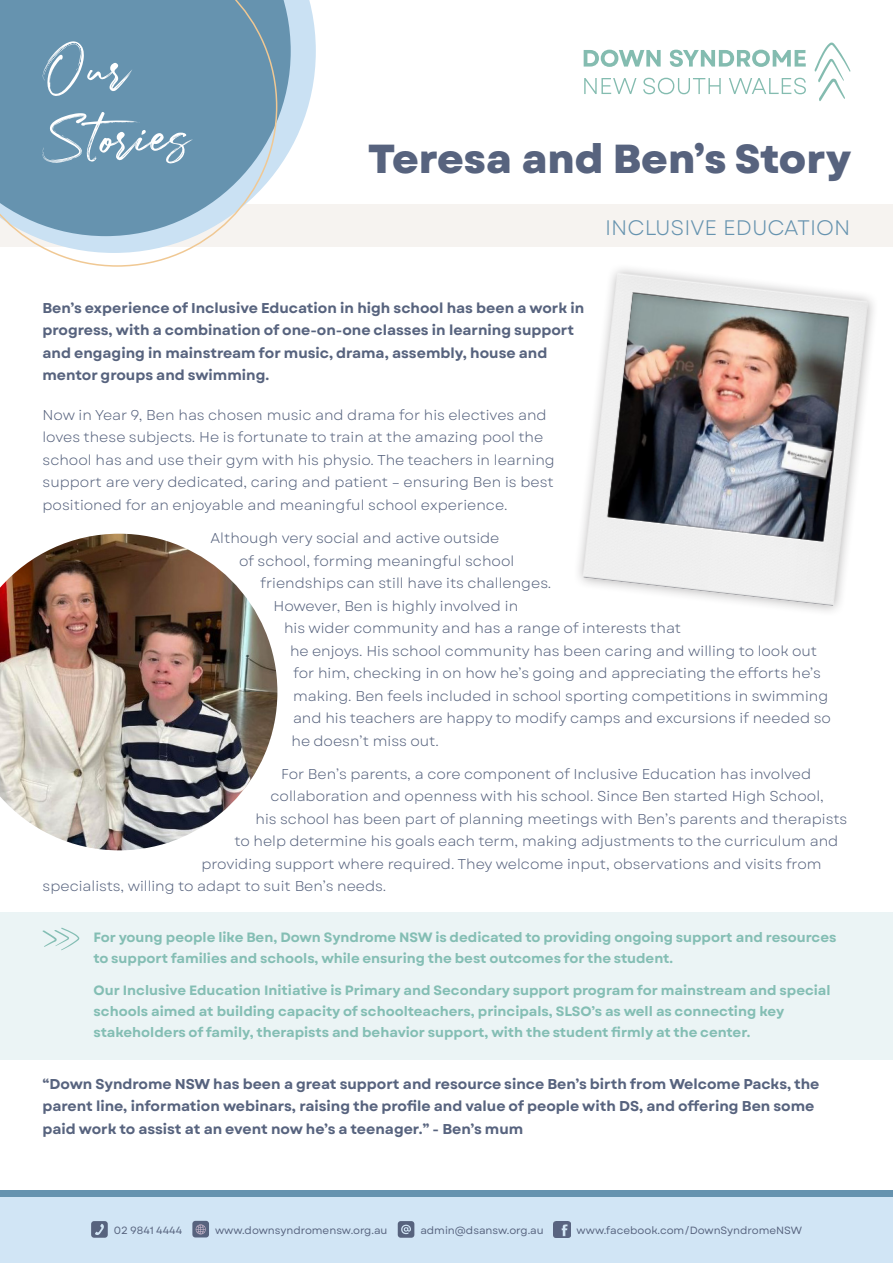
<style>
.page{position:relative;width:893px;height:1263px;background:#fff}
.page>*{position:absolute;margin:0;border:0;box-sizing:border-box;transform-origin:0 0}
.t1{font:62.7px/69px "Julietta Messie";color:#fff}
.t2{font:800 40.5px "Garet";color:#57637e}
.t3{font:21px "Garet";color:#6693af}
.BODY_COPY{font:14.25px/22.5px "Garet";color:#57637e}
.Bold_intro_text{font:700 14.25px/22.5px "Garet";color:#57637e}
.Teal_bold_text{font:700 13.5px/21px "Garet";color:#84beb4}
.t4{font:10.5px "Garet";color:#57637e}
</style>
<div class="page">
<div style="left:0;top:912px;width:893px;height:147px;background:#ebf4f5"></div>
<div style="left:0;top:204px;width:892px;height:43px;background:#f6f3f0"></div>
<svg style="left:584px;top:50px;width:77px;height:17px"></svg>
<svg style="left:670px;top:50px;width:136px;height:17px"></svg>
<svg style="left:584px;top:78px;width:52px;height:16px"></svg>
<svg style="left:643px;top:78px;width:78px;height:16px"></svg>
<svg style="left:729px;top:78px;width:77px;height:16px"></svg>
<svg style="left:815px;top:43px;width:35px;height:58px"></svg>
<div style="left:0;top:1196px;width:893px;height:67px;background:#d1e5f5"></div>
<svg style="left:91px;top:1221px;width:17px;height:17px"></svg>
<div style="left:0;top:1190px;width:893px;height:6px;background:#6693af"></div>
<div style="left:192px;top:1221px;width:17px;height:16px;background:#57637e;border-radius:3px"></div>
<svg style="left:196px;top:1224px;width:10px;height:10px"></svg>
<svg style="left:398px;top:1221px;width:16px;height:17px"></svg>
<img style="left:554px;top:1221px;width:17px;height:17px">
<svg style="left:42px;top:928px;width:37px;height:22px"></svg>
<svg style="left:291px;top:0;width:25px;height:148px;fill:#cae1f3"></svg>
<svg style="left:277px;top:0;width:14px;height:170px;background:#9abad0"></svg>
<svg style="left:0;top:0;width:277px;height:267px;background:#80a5bc"></svg>
<img style="left:578px;top:269px;width:296px;height:342px">
<img style="left:0;top:534px;width:277px;height:316px">
<p class="t1" style="left:43px;top:27px;width:147px">Our<br>Stories</p>
<p class="t2" style="left:368px;top:133px;width:485px">Teresa and Ben’s Story</p>
<p class="t3" style="left:605px;top:215px;width:247px">INCLUSIVE EDUCATION</p>
<p class="Bold_intro_text" style="left:43px;top:297px;width:543px">Ben’s experience of Inclusive Education in high school has been a work in progress, with a combination of one-on-one classes in learning support and engaging in mainstream for music, drama, assembly, house and mentor groups and swimming.</p>
<p class="BODY_COPY" style="left:43px;top:404px;width:514px">Now in Year 9, Ben has chosen music and drama for his electives and loves these subjects. He is fortunate to train at the amazing pool the school has and use their gym with his physio. The teachers in learning support are very dedicated, caring and patient – ensuring Ben is best positioned for an enjoyable and meaningful school experience.</p>
<p class="BODY_COPY" style="left:211px;top:527px;width:290px">Although very social and active outside</p>
<p class="BODY_COPY" style="left:239px;top:550px;width:277px">of school, forming meaningful school</p>
<p class="BODY_COPY" style="left:260px;top:572px;width:293px">friendships can still have its challenges.</p>
<p class="BODY_COPY" style="left:274px;top:595px;width:246px">However, Ben is highly involved in</p>
<p class="BODY_COPY" style="left:284px;top:617px;width:398px">his wider community and has a range of interests that</p>
<p class="BODY_COPY" style="left:290px;top:640px;width:529px">he enjoys. His school community has been caring and willing to look out</p>
<p class="BODY_COPY" style="left:293px;top:662px;width:529px">for him, checking in on how he’s going and appreciating the efforts he’s</p>
<p class="BODY_COPY" style="left:293px;top:685px;width:537px">making. Ben feels included in school sporting competitions in swimming</p>
<p class="BODY_COPY" style="left:293px;top:707px;width:539px">and his teachers are happy to modify camps and excursions if needed so</p>
<p class="BODY_COPY" style="left:292px;top:730px;width:149px">he doesn’t miss out.</p>
<p class="BODY_COPY" style="left:281px;top:763px;width:532px">For Ben’s parents, a core component of Inclusive Education has involved</p>
<p class="BODY_COPY" style="left:271px;top:785px;width:555px">collaboration and openness with his school. Since Ben started High School,</p>
<p class="BODY_COPY" style="left:256px;top:808px;width:593px">his school has been part of planning meetings with Ben’s parents and therapists</p>
<p class="BODY_COPY" style="left:235px;top:830px;width:605px">to help determine his goals each term, making adjustments to the curriculum and</p>
<p class="BODY_COPY" style="left:202px;top:853px;width:621px">providing support where required. They welcome input, observations and visits from</p>
<p class="BODY_COPY" style="left:43px;top:875px;width:345px">specialists, willing to adapt to suit Ben’s needs.</p>
<p class="Teal_bold_text" style="left:94px;top:927px;width:744px">For young people like Ben, Down Syndrome NSW is dedicated to providing ongoing support and resources to support families and schools, while ensuring the best outcomes for the student.</p>
<p class="Teal_bold_text" style="left:94px;top:980px;width:739px">Our Inclusive Education Initiative is Primary and Secondary support program for mainstream and special schools aimed at building capacity of schoolteachers, principals, SLSO’s as well as connecting key stakeholders of family, therapists and behavior support, with the student firmly at the center.</p>
<p class="Bold_intro_text" style="left:43px;top:1073px;width:778px">“Down Syndrome NSW has been a great support and resource since Ben’s birth from Welcome Packs, the parent line, information webinars, raising the profile and value of people with DS, and offering Ben some paid work to assist at an event now he’s a teenager.” - Ben’s mum</p>
<p class="t4" style="left:114px;top:1223px;width:70px">02 9841 4444</p>
<p class="t4" style="left:215px;top:1223px;width:174px">www.downsyndromensw.org.au</p>
<p class="t4" style="left:420px;top:1223px;width:125px">admin@dsansw.org.au</p>
<p class="t4" style="left:577px;top:1223px;width:227px">www.facebook.com/DownSyndromeNSW</p>
</div>
